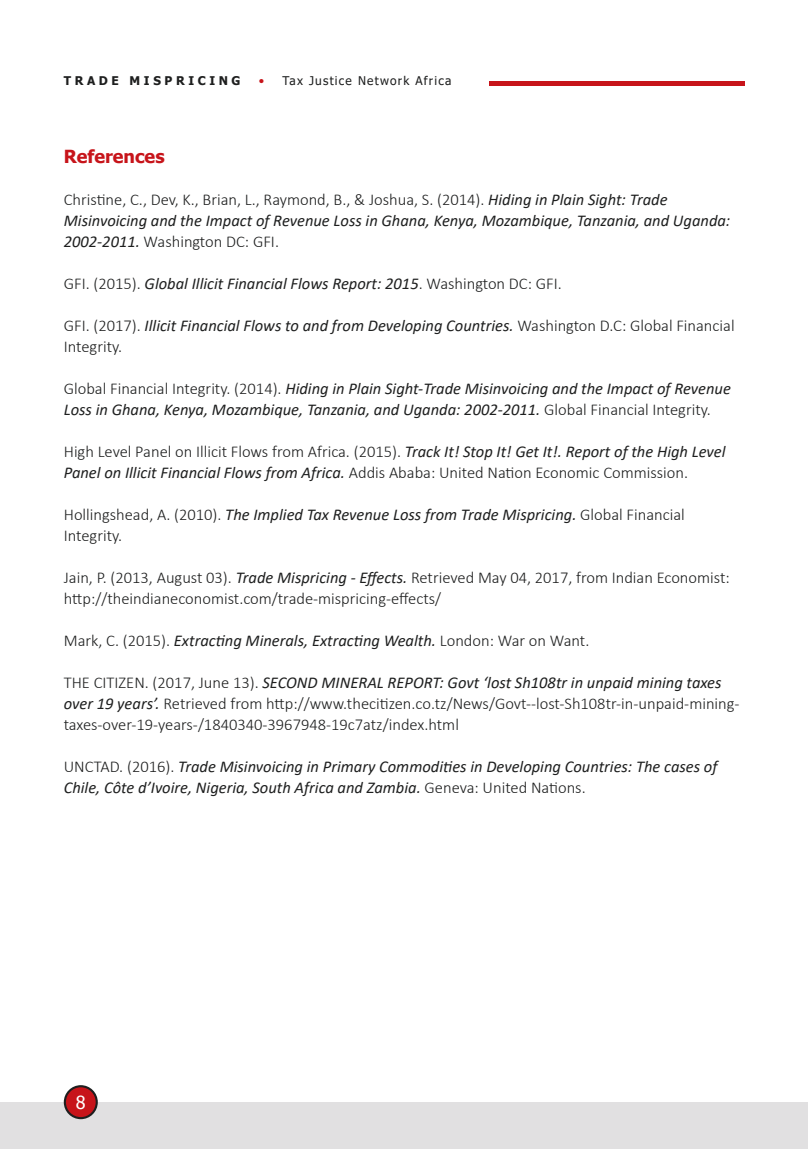
<style>
.page{position:relative;width:808px;height:1149px;background:#fff}
.page>*{position:absolute;margin:0;border:0;box-sizing:border-box;transform-origin:0 0}
.t1{font:700 18px "Tahoma";color:#c7141a}
.t2{font:18px "Tahoma";color:#fff}
.t3{font:300 16.5px/21px "Calibri";color:#1e1f1f}
.t4{font:italic 16.5px/21px "Calibri";color:#1e1f1f}
.t5{font:12px "Tahoma";letter-spacing:.1em;color:#1e1f1f}
.t6{font:700 12px "Tahoma";letter-spacing:.3em;color:#1e1f1f}
.s1{color:#c7141a}
.s2{font-weight:300;font-style:normal}
.s3{font-weight:400;font-style:italic}
</style>
<div class="page">
<div style="left:0;top:1101px;width:808px;height:47px;background:#e1e0e1"></div>
<svg style="left:64px;top:1084px;width:34px;height:34px"></svg>
<div style="left:66px;top:1086px;width:30px;height:30px;background:#c7141a;border-radius:50%"></div>
<hr style="left:489px;top:81px;width:255px;height:4px;background:#c7141a">
<p class="t6" style="left:64px;top:72px;width:178px">TRADE MISPRICING</p>
<p class="t5" style="left:259px;top:72px;width:194px"><span class="s1">•</span> Tax Justice Network Africa</p>
<p class="t1" style="left:64px;top:143px;width:102px">References</p>
<p class="t4" style="left:64px;top:188px;width:668px"><span class="s2">Christine, C., Dev, K., Brian, L., Raymond, B., &amp; Joshua, S. (2014).</span> Hiding in Plain Sight: Trade<br>Misinvoicing and the Impact of Revenue Loss in Ghana, Kenya, Mozambique, Tanzania, and Uganda:<br>2002-2011. <span class="s2">Washington DC: GFI.</span></p>
<p class="t4" style="left:64px;top:272px;width:499px"><span class="s2">GFI. (2015).</span> Global Illicit Financial Flows Report: 2015<span class="s2">. Washington DC: GFI.</span></p>
<p class="t3" style="left:64px;top:314px;width:672px">GFI. (2017). <span class="s3">Illicit Financial Flows to and from Developing Countries.</span> Washington D.C: Global Financial<br>Integrity.</p>
<p class="t4" style="left:64px;top:377px;width:669px"><span class="s2">Global Financial Integrity. (2014).</span> Hiding in Plain Sight-Trade Misinvoicing and the Impact of Revenue<br>Loss in Ghana, Kenya, Mozambique, Tanzania, and Uganda: 2002-2011. <span class="s2">Global Financial Integrity.</span></p>
<p class="t3" style="left:64px;top:440px;width:663px">High Level Panel on Illicit Flows from Africa. (2015). <span class="s3">Track It! Stop It! Get It!. Report of the High Level<br>Panel on Illicit Financial Flows from Africa.</span> Addis Ababa: United Nation Economic Commission.</p>
<p class="t3" style="left:64px;top:503px;width:622px">Hollingshead, A. (2010). <span class="s3">The Implied Tax Revenue Loss from Trade Mispricing.</span> Global Financial<br>Integrity.</p>
<p class="t3" style="left:64px;top:566px;width:667px">Jain, P. (2013, August 03). <span class="s3">Trade Mispricing - Effects.</span> Retrieved May 04, 2017, from Indian Economist: http://theindianeconomist.com/trade-mispricing-effects/</p>
<p class="t4" style="left:64px;top:629px;width:527px"><span class="s2">Mark, C. (2015).</span> Extracting Minerals, Extracting Wealth. <span class="s2">London: War on Want.</span></p>
<p class="t3" style="left:64px;top:671px;width:677px">THE CITIZEN. (2017, June 13). <span class="s3">SECOND MINERAL REPORT: Govt ‘lost Sh108tr in unpaid mining taxes over 19 years’.</span> Retrieved from http://www.thecitizen.co.tz/News/Govt--lost-Sh108tr-in-unpaid-mining&shy;taxes-over-19-years-/1840340-3967948-19c7atz/index.html</p>
<p class="t4" style="left:64px;top:755px;width:655px"><span class="s2">UNCTAD. (2016).</span> Trade Misinvoicing in Primary Commodities in Developing Countries: The cases of<br>Chile, Côte d’Ivoire, Nigeria, South Africa and Zambia. <span class="s2">Geneva: United Nations.</span></p>
<p class="t2" style="left:76px;top:1089px;width:11px">8</p>
</div>
